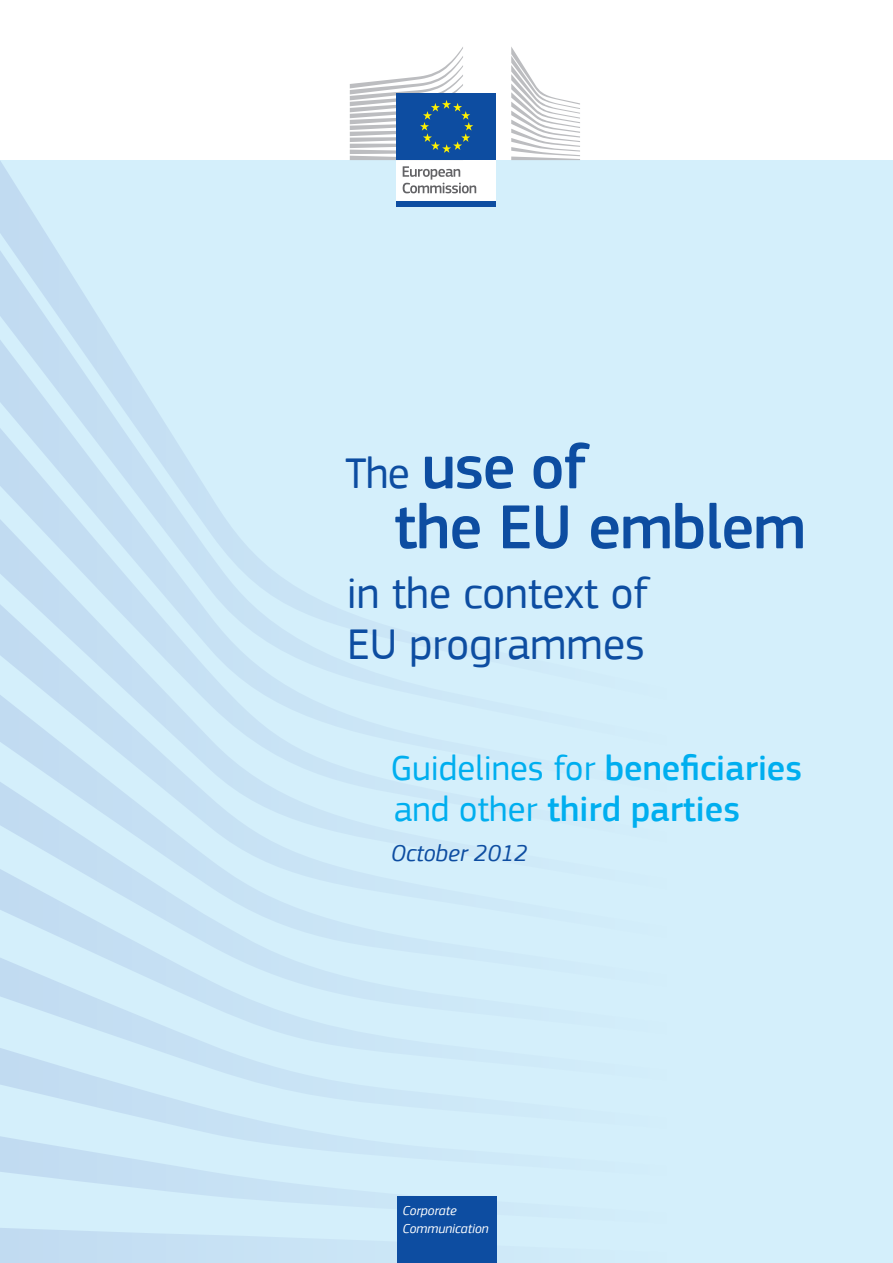
<style>
.page{position:relative;width:893px;height:1263px;background:#fff}
.page>*{position:absolute;margin:0;border:0;box-sizing:border-box;transform-origin:0 0}
.t1{font:500 64.5px "PF Square Sans Pro";letter-spacing:-.015em;color:#0d4da1}
.t2{font:45px/51px "PF Square Sans Pro";color:#0d4da1}
.t3{font:36.3px "PF Square Sans Pro";color:#00aeef}
.t4{font:500 36.3px "PF Square Sans Pro";color:#00aeef}
.t5{font:italic 24px "PF Square Sans Pro";color:#0d4da1}
.t6{font:italic 13.5px/18px "PF Square Sans Pro";color:#fff}
.s1{font-weight:400;font-size:45px}
.s2{font-weight:500}
.s3{font-weight:400}
</style>
<div class="page">
<div style="left:0;top:160px;width:893px;height:1103px;background:#d4effb"></div>
<div style="left:397px;top:1197px;width:100px;height:66px;background:#0d4da1"></div>
<div style="left:397px;top:158px;width:99px;height:44px;background:#fff"></div>
<svg style="left:403px;top:166px;width:73px;height:27px"></svg>
<div style="left:397px;top:201px;width:99px;height:6px;background:#0d4da1"></div>
<svg style="left:511px;top:47px;width:69px;height:113px"></svg>
<div style="left:397px;top:94px;width:99px;height:66px;background:#0d4da1"></div>
<svg style="left:350px;top:47px;width:123px;height:113px"></svg>
<p class="t1" style="left:345px;top:429px;width:245px"><span class="s1">The</span> use of</p>
<p class="t1" style="left:394px;top:489px;width:414px">the EU emblem</p>
<p class="t2" style="left:347px;top:568px;width:304px">in the context of<br>EU programmes</p>
<p class="t3" style="left:390px;top:747px;width:413px">Guidelines for <span class="s2">beneficiaries</span></p>
<p class="t4" style="left:394px;top:787px;width:348px"><span class="s3">and other</span> third parties</p>
<p class="t5" style="left:391px;top:839px;width:138px">October 2012</p>
<p class="t6" style="left:402px;top:1201px;width:88px">Corporate<br>Communication</p>
</div>
